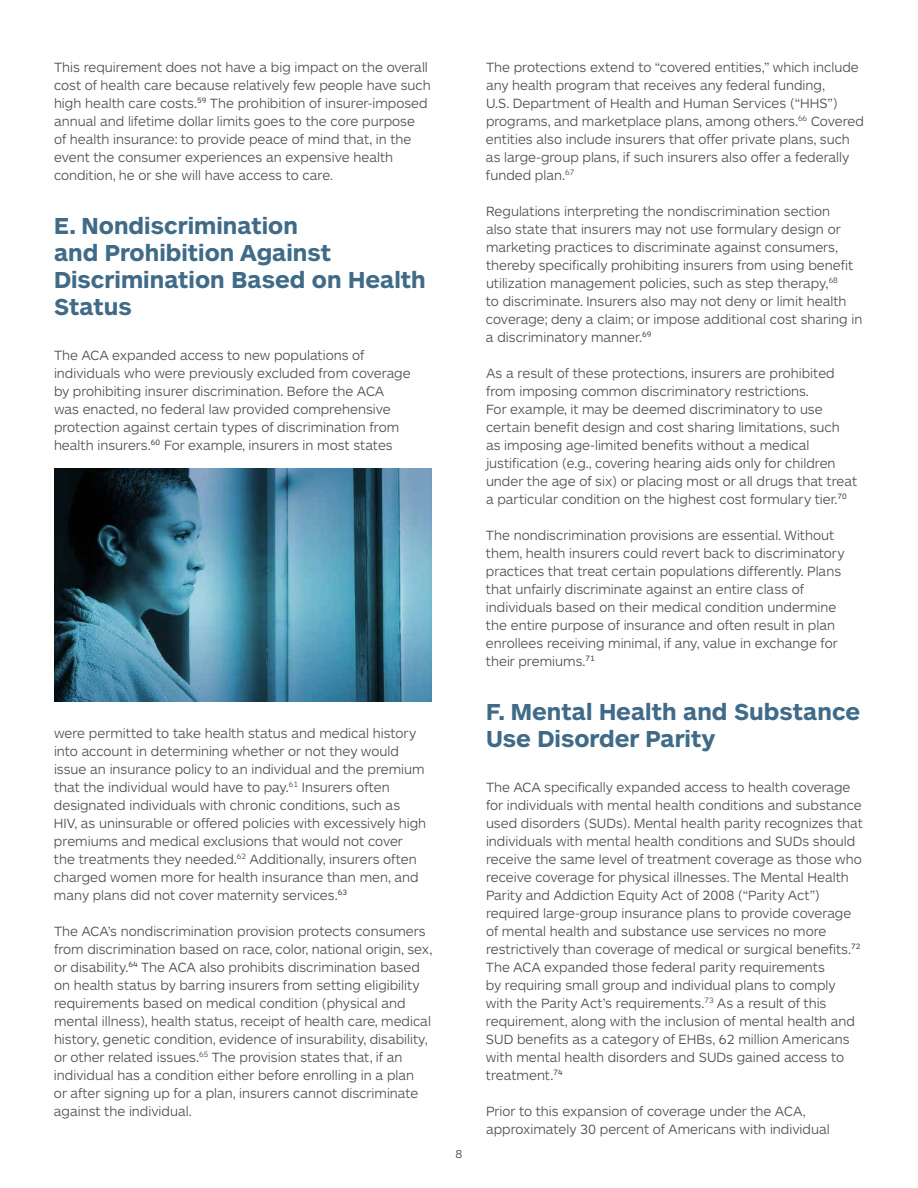
<style>
.page{position:relative;width:918px;height:1188px;background:#fff}
.page>*{position:absolute;margin:0;border:0;box-sizing:border-box;transform-origin:0 0}
.t1{font:700 24px/27px "ARS Maquette Tr";color:#406b88}
.t2{font:300 13.8px/18px "ARS Maquette Tr";color:#4d4d4f}
.t3{font:300 12px "ARS Maquette Tr";color:#4d4d4f}
</style>
<div class="page">
<img style="left:54px;top:468px;width:378px;height:234px">
<p class="t2" style="left:54px;top:58px;width:378px">This requirement does not have a big impact on the overall cost of health care because relatively few people have such high health care costs.<sup>59</sup> The prohibition of insurer-imposed annual and lifetime dollar limits goes to the core purpose of health insurance: to provide peace of mind that, in the event the consumer experiences an expensive health condition, he or she will have access to care.</p>
<h1 class="t1" style="left:54px;top:212px;width:373px">E. Nondiscrimination<br>and Prohibition Against<br>Discrimination Based on Health<br>Status</h1>
<p class="t2" style="left:54px;top:346px;width:358px">The ACA expanded access to new populations of individuals who were previously excluded from coverage by prohibiting insurer discrimination. Before the ACA was enacted, no federal law provided comprehensive protection against certain types of discrimination from health insurers.<sup>60</sup> For example, insurers in most states</p>
<p class="t2" style="left:54px;top:724px;width:374px">were permitted to take health status and medical history into account in determining whether or not they would issue an insurance policy to an individual and the premium that the individual would have to pay.<sup>61</sup> Insurers often designated individuals with chronic conditions, such as HIV, as uninsurable or offered policies with excessively high premiums and medical exclusions that would not cover the treatments they needed.<sup>62</sup> Additionally, insurers often charged women more for health insurance than men, and many plans did not cover maternity services.<sup>63</sup></p>
<p class="t2" style="left:54px;top:922px;width:380px">The ACA’s nondiscrimination provision protects consumers from discrimination based on race, color, national origin, sex, or disability.<sup>64</sup> The ACA also prohibits discrimination based on health status by barring insurers from setting eligibility requirements based on medical condition (physical and mental illness), health status, receipt of health care, medical history, genetic condition, evidence of insurability, disability, or other related issues.<sup>65</sup> The provision states that, if an individual has a condition either before enrolling in a plan<br>or after signing up for a plan, insurers cannot discriminate against the individual.</p>
<p class="t3" style="left:456px;top:1148px;width:8px">8</p>
<p class="t2" style="left:486px;top:58px;width:380px">The protections extend to “covered entities,” which include any health program that receives any federal funding,<br>U.S. Department of Health and Human Services (“HHS”) programs, and marketplace plans, among others.<sup>66</sup> Covered entities also include insurers that offer private plans, such as large-group plans, if such insurers also offer a federally funded plan.<sup>67</sup></p>
<p class="t2" style="left:486px;top:202px;width:378px">Regulations interpreting the nondiscrimination section<br>also state that insurers may not use formulary design or marketing practices to discriminate against consumers, thereby specifically prohibiting insurers from using benefit utilization management policies, such as step therapy,<sup>68<br></sup>to discriminate. Insurers also may not deny or limit health coverage; deny a claim; or impose additional cost sharing in a discriminatory manner.<sup>69</sup></p>
<p class="t2" style="left:486px;top:364px;width:373px">As a result of these protections, insurers are prohibited from imposing common discriminatory restrictions.<br>For example, it may be deemed discriminatory to use certain benefit design and cost sharing limitations, such as imposing age-limited benefits without a medical justification (e.g., covering hearing aids only for children under the age of six) or placing most or all drugs that treat a particular condition on the highest cost formulary tier.<sup>70</sup></p>
<p class="t2" style="left:486px;top:526px;width:360px">The nondiscrimination provisions are essential. Without them, health insurers could revert back to discriminatory practices that treat certain populations differently. Plans that unfairly discriminate against an entire class of individuals based on their medical condition undermine the entire purpose of insurance and often result in plan enrollees receiving minimal, if any, value in exchange for their premiums.<sup>71</sup></p>
<h1 class="t1" style="left:486px;top:698px;width:376px">F. Mental Health and Substance<br>Use Disorder Parity</h1>
<p class="t2" style="left:486px;top:778px;width:378px">The ACA specifically expanded access to health coverage for individuals with mental health conditions and substance used disorders (SUDs). Mental health parity recognizes that individuals with mental health conditions and SUDs should receive the same level of treatment coverage as those who receive coverage for physical illnesses. The Mental Health Parity and Addiction Equity Act of 2008 (“Parity Act”) required large-group insurance plans to provide coverage of mental health and substance use services no more restrictively than coverage of medical or surgical benefits.<sup>72<br></sup>The ACA expanded those federal parity requirements<br>by requiring small group and individual plans to comply with the Parity Act’s requirements.<sup>73</sup> As a result of this requirement, along with the inclusion of mental health and SUD benefits as a category of EHBs, 62 million Americans with mental health disorders and SUDs gained access to treatment.<sup>74</sup></p>
<p class="t2" style="left:486px;top:1102px;width:345px">Prior to this expansion of coverage under the ACA, approximately 30 percent of Americans with individual</p>
</div>
